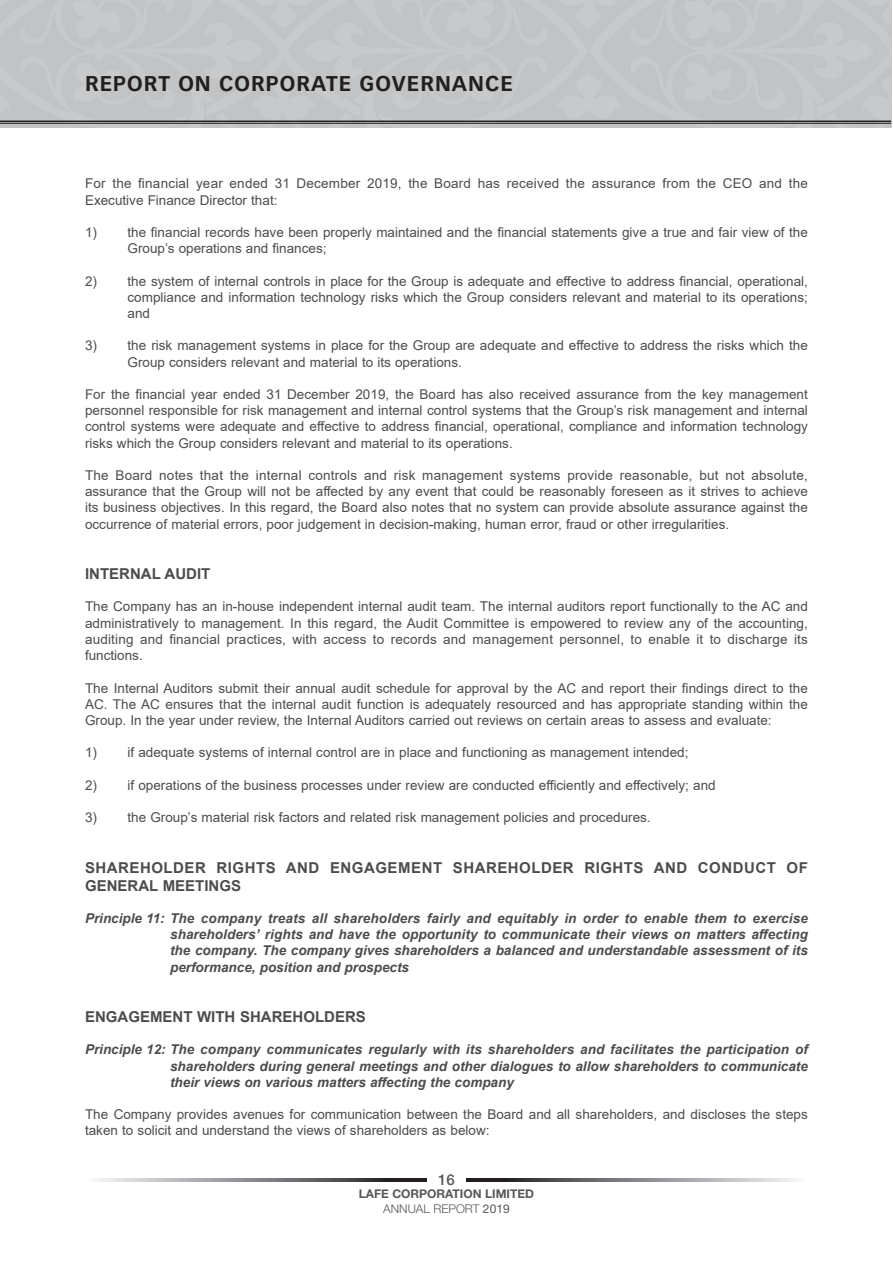
<style>
.page{position:relative;width:893px;height:1263px;background:#fff}
.page>*{position:absolute;margin:0;border:0;box-sizing:border-box;transform-origin:0 0}
.t1{font:700 21px "Vectora LT Std";letter-spacing:.05em;color:#231f20}
.t2{font:700 15px/18px "Arial";letter-spacing:.035em;color:#4b4c4d}
.t3{font:700 15px "Arial";color:#4b4c4d}
.t4{font:500 15px "Helvetica Neue LT Std";color:#57585a}
.t5{font:13.5px/16.2px "Arial";color:#4b4c4d;text-align:justify}
.t6{font:italic 700 13.5px/16.2px "Arial";color:#4b4c4d;text-align:justify}
.t7{font:700 12px/14.4px "Helvetica Neue LT Std";color:#57585a;text-align:center}
.s1{font-weight:300}
.s2{font-weight:400}
</style>
<div class="page">
<img style="left:97px;top:1178px;width:329px;height:4px">
<img style="left:467px;top:1178px;width:329px;height:4px">
<hr style="left:0;top:123px;width:891px;height:1px;background:#231f20">
<hr style="left:0;top:121px;width:891px;height:1px;background:#231f20">
<h1 class="t1" style="left:85px;top:72px;width:430px">REPORT ON CORPORATE GOVERNANCE</h1>
<p class="t5" style="left:85px;top:176px;width:724px">For the financial year ended 31 December 2019, the Board has received the assurance from the CEO and the<br>Executive Finance Director that:</p>
<p class="t5" style="left:128px;top:224px;width:682px;text-indent:-43px">1) the financial records have been properly maintained and the financial statements give a true and fair view of the<br>Group’s operations and finances;</p>
<p class="t5" style="left:128px;top:273px;width:682px;text-indent:-43px">2) the system of internal controls in place for the Group is adequate and effective to address financial, operational, compliance and information technology risks which the Group considers relevant and material to its operations; and</p>
<p class="t5" style="left:128px;top:338px;width:682px;text-indent:-43px">3) the risk management systems in place for the Group are adequate and effective to address the risks which the<br>Group considers relevant and material to its operations.</p>
<p class="t5" style="left:85px;top:386px;width:724px">For the financial year ended 31 December 2019, the Board has also received assurance from the key management personnel responsible for risk management and internal control systems that the Group’s risk management and internal control systems were adequate and effective to address financial, operational, compliance and information technology risks which the Group considers relevant and material to its operations.</p>
<p class="t5" style="left:85px;top:467px;width:724px">The Board notes that the internal controls and risk management systems provide reasonable, but not absolute, assurance that the Group will not be affected by any event that could be reasonably foreseen as it strives to achieve its business objectives. In this regard, the Board also notes that no system can provide absolute assurance against the occurrence of material errors, poor judgement in decision-making, human error, fraud or other irregularities.</p>
<p class="t3" style="left:85px;top:565px;width:127px">INTERNAL AUDIT</p>
<p class="t5" style="left:85px;top:599px;width:724px">The Company has an in-house independent internal audit team. The internal auditors report functionally to the AC and administratively to management. In this regard, the Audit Committee is empowered to review any of the accounting, auditing and financial practices, with access to records and management personnel, to enable it to discharge its functions.</p>
<p class="t5" style="left:85px;top:680px;width:724px">The Internal Auditors submit their annual audit schedule for approval by the AC and report their findings direct to the AC. The AC ensures that the internal audit function is adequately resourced and has appropriate standing within the Group. In the year under review, the Internal Auditors carried out reviews on certain areas to assess and evaluate:</p>
<p class="t5" style="left:85px;top:744px;width:605px">1) if adequate systems of internal control are in place and functioning as management intended;</p>
<p class="t5" style="left:85px;top:777px;width:632px">2) if operations of the business processes under review are conducted efficiently and effectively; and</p>
<p class="t5" style="left:85px;top:809px;width:567px">3) the Group’s material risk factors and related risk management policies and procedures.</p>
<p class="t2" style="left:85px;top:858px;width:724px">SHAREHOLDER RIGHTS AND ENGAGEMENT SHAREHOLDER RIGHTS AND CONDUCT OF<br>GENERAL MEETINGS</p>
<p class="t6" style="left:170px;top:910px;width:639px;text-indent:-85px">Principle 11: The company treats all shareholders fairly and equitably in order to enable them to exercise shareholders’ rights and have the opportunity to communicate their views on matters affecting the company. The company gives shareholders a balanced and understandable assessment of its performance, position and prospects</p>
<p class="t3" style="left:85px;top:1008px;width:282px">ENGAGEMENT WITH SHAREHOLDERS</p>
<p class="t6" style="left:170px;top:1041px;width:639px;text-indent:-85px">Principle 12: The company communicates regularly with its shareholders and facilitates the participation of shareholders during general meetings and other dialogues to allow shareholders to communicate their views on various matters affecting the company</p>
<p class="t5" style="left:85px;top:1106px;width:724px">The Company provides avenues for communication between the Board and all shareholders, and discloses the steps taken to solicit and understand the views of shareholders as below:</p>
<p class="t4" style="left:438px;top:1171px;width:18px">16</p>
<p class="t7" style="left:359px;top:1187px;width:177px">LAFE CORPORATION LIMITED<br><span class="s1">ANNUAL REPORT</span> <span class="s2">2019</span></p>
</div>
